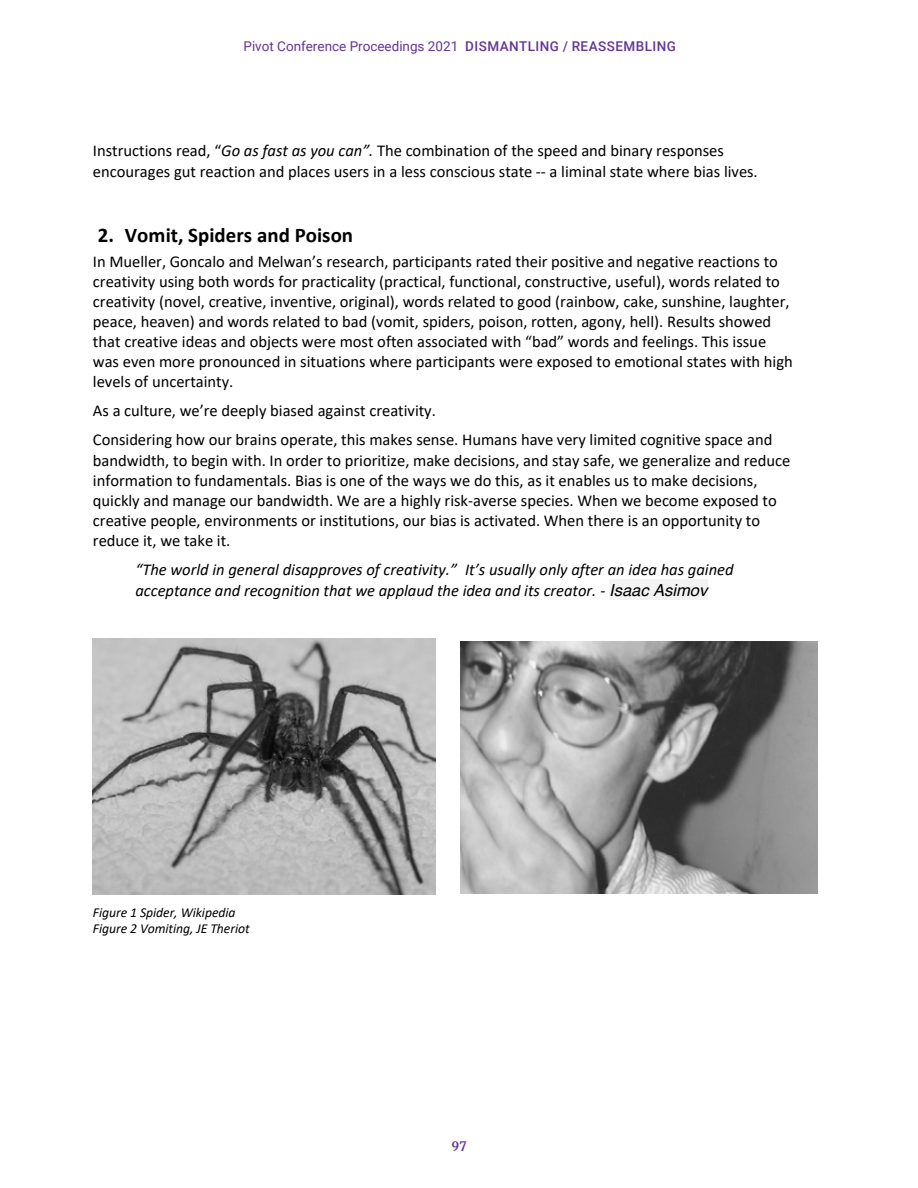
<style>
.page{position:relative;width:918px;height:1188px;background:#fff}
.page>*{position:absolute;margin:0;border:0;box-sizing:border-box;transform-origin:0 0}
.t1{font:700 20.85px "Calibri";color:#000}
.t2{font:16.5px/20.1px "Calibri";color:#000}
.t3{font:italic 16.5px/20.5px "Calibri";color:#000}
.t4{font:italic 13.65px/16.5px "Calibri";letter-spacing:-.005em;color:#000}
.t5{font:13.5px "Roboto";color:#643695}
.t6{font:700 12px "Merriweather";color:#643695}
.s1{font-weight:500}
.s2{font-style:italic}
.s3{font-family:"Helvetica"}
</style>
<div class="page">
<div style="left:609px;top:580px;width:98px;height:20px;background:#f3f3f3"></div>
<img style="left:93px;top:638px;width:342px;height:257px">
<img style="left:460px;top:641px;width:357px;height:253px">
<p class="t5" style="left:244px;top:37px;width:434px">Pivot Conference Proceedings 2021 <span class="s1">DISMANTLING / REASSEMBLING</span></p>
<p class="t2" style="left:93px;top:140px;width:666px">Instructions read, “<span class="s2">Go as fast as you can”.</span> The combination of the speed and binary responses encourages gut reaction and places users in a less conscious state -- a liminal state where bias lives.</p>
<p class="t1" style="left:98px;top:220px;width:257px">2. Vomit, Spiders and Poison</p>
<p class="t2" style="left:93px;top:251px;width:701px">In Mueller, Goncalo and Melwan’s research, participants rated their positive and negative reactions to creativity using both words for practicality (practical, functional, constructive, useful), words related to creativity (novel, creative, inventive, original), words related to good (rainbow, cake, sunshine, laughter, peace, heaven) and words related to bad (vomit, spiders, poison, rotten, agony, hell). Results showed that creative ideas and objects were most often associated with “bad” words and feelings. This issue was even more pronounced in situations where participants were exposed to emotional states with high levels of uncertainty.</p>
<p class="t2" style="left:93px;top:396px;width:681px;line-height:29.1px">As a culture, we’re deeply biased against creativity.<br>Considering how our brains operate, this makes sense. Humans have very limited cognitive space and</p>
<p class="t2" style="left:93px;top:450px;width:699px">bandwidth, to begin with. In order to prioritize, make decisions, and stay safe, we generalize and reduce information to fundamentals. Bias is one of the ways we do this, as it enables us to make decisions, quickly and manage our bandwidth. We are a highly risk-averse species. When we become exposed to creative people, environments or institutions, our bias is activated. When there is an opportunity to reduce it, we take it.</p>
<p class="t3" style="left:135px;top:559px;width:600px">“The world in general disapproves of creativity.” It’s usually only after an idea has gained acceptance and recognition that we applaud the idea and its creator. - <span class="s3">Isaac Asimov</span></p>
<p class="t4" style="left:93px;top:903px;width:158px">Figure 1 Spider, Wikipedia<br>Figure 2 Vomiting, JE Theriot</p>
<p class="t6" style="left:451px;top:1136px;width:17px">97</p>
</div>
